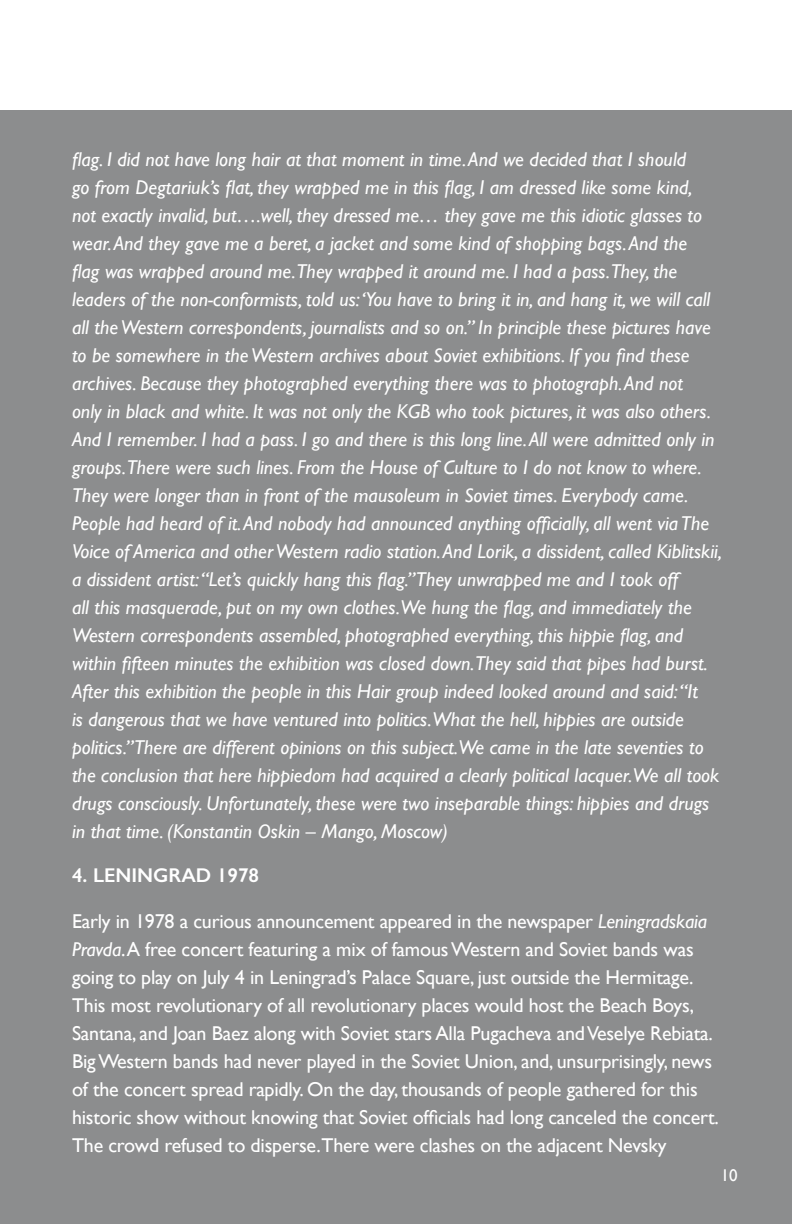
<style>
.page{position:relative;width:792px;height:1224px;background:#fff}
.page>*{position:absolute;margin:0;border:0;box-sizing:border-box;transform-origin:0 0}
.t1{font:italic 20px/28px "Gill Sans";color:#fff}
.t2{font:20px/28px "Gill Sans";letter-spacing:-.01em;color:#fff}
.t3{font:600 20px "Gill Sans";color:#fff}
.t4{font:17px "Gill Sans";color:#fff}
.s1{font-style:italic}
</style>
<div class="page">
<div style="left:0;top:111px;width:792px;height:1113px;background:#8c8d8e"></div>
<p class="t1" style="left:72px;top:145px;width:651px">flag. I did not have long hair at that moment in time. And we decided that I should<br>go from Degtariuk’s flat, they wrapped me in this flag, I am dressed like some kind,<br>not exactly invalid, but….well, they dressed me… they gave me this idiotic glasses to wear. And they gave me a beret, a jacket and some kind of shopping bags. And the<br>flag was wrapped around me.They wrapped it around me. I had a pass.They, the leaders of the non-conformists, told us: ‘You have to bring it in, and hang it, we will call all the Western correspondents, journalists and so on.” In principle these pictures have to be somewhere in the Western archives about Soviet exhibitions. If you find these archives. Because they photographed everything there was to photograph. And not<br>only in black and white. It was not only the KGB who took pictures, it was also others.<br>And I remember. I had a pass. I go and there is this long line. All were admitted only in groups.There were such lines. From the House of Culture to I do not know to where.<br>They were longer than in front of the mausoleum in Soviet times. Everybody came.<br>People had heard of it. And nobody had announced anything officially, all went via The Voice of America and other Western radio station. And Lorik, a dissident, called Kiblitskii, a dissident artist: “Let’s quickly hang this flag.” They unwrapped me and I took off<br>all this masquerade, put on my own clothes.We hung the flag, and immediately the Western correspondents assembled, photographed everything, this hippie flag, and within fifteen minutes the exhibition was closed down.They said that pipes had burst.<br>After this exhibition the people in this Hair group indeed looked around and said: “It<br>is dangerous that we have ventured into politics.What the hell, hippies are outside politics.” There are different opinions on this subject.We came in the late seventies to the conclusion that here hippiedom had acquired a clearly political lacquer.We all took drugs consciously. Unfortunately, these were two inseparable things: hippies and drugs in that time. (Konstantin Oskin – Mango, Moscow)</p>
<p class="t3" style="left:72px;top:863px;width:189px">4. LENINGRAD 1978</p>
<p class="t2" style="left:72px;top:907px;width:649px">Early in 1978 a curious announcement appeared in the newspaper <span class="s1">Leningradskaia Pravda</span>.A free concert featuring a mix of famous Western and Soviet bands was going to play on July 4 in Leningrad’s Palace Square, just outside the Hermitage.<br>This most revolutionary of all revolutionary places would host the Beach Boys, Santana, and Joan Baez along with Soviet stars Alla Pugacheva and Veselye Rebiata.<br>Big Western bands had never played in the Soviet Union, and, unsurprisingly, news of the concert spread rapidly. On the day, thousands of people gathered for this historic show without knowing that Soviet officials had long canceled the concert.<br>The crowd refused to disperse.There were clashes on the adjacent Nevsky</p>
<p class="t4" style="left:721px;top:1164px;width:13px">A</p>
<p class="t4" style="left:721px;top:1165px;width:18px">10</p>
</div>
